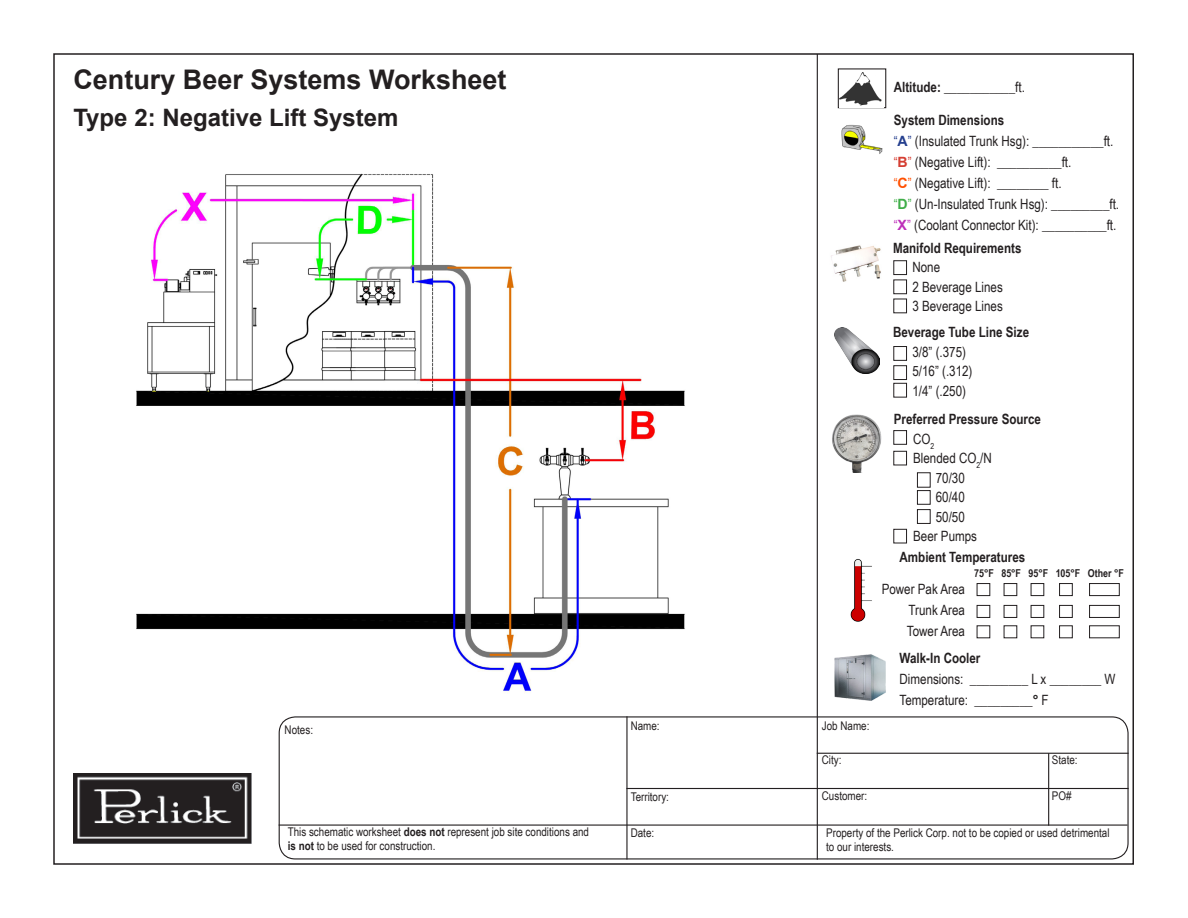
<style>
.page{position:relative;width:1188px;height:918px;background:#fff}
.page>*{position:absolute;margin:0;border:0;box-sizing:border-box;transform-origin:0 0}
.t1{font:700 27px "Arial";color:#231f20}
.t2{font:700 24px "Arial";color:#231f20}
.t3{font:14.1px "Arial Narrow";color:#231f20}
.t4{font:700 14.1px "Arial Narrow";color:#231f20}
.t5{font:12px/14.4px "Arial Narrow";color:#231f20}
.t6{font:700 10.8px "Arial Narrow";color:#231f20}
.s1{font-weight:700}
.s2{color:#253f8e}
.s3{font-family:"Arial";font-weight:700;color:#253f8e}
.s4{color:#d53f33}
.s5{font-family:"Arial";font-weight:700;color:#d53f33}
.s6{color:#ff5000}
.s7{font-family:"Arial";font-weight:700;color:#ff5000}
.s8{color:#40ae49}
.s9{font-family:"Arial";font-weight:700;color:#40ae49}
.s10{color:#bd2fb9}
.s11{font-family:"Arial";font-weight:700;color:#bd2fb9}
</style>
<div class="page">
<img style="left:136px;top:173px;width:549px;height:520px">
<img style="left:73px;top:773px;width:179px;height:70px">
<img style="left:835px;top:327px;width:44px;height:46px">
<div style="left:838px;top:68px;width:48px;height:40px;border:1px solid #231f20"></div>
<img style="left:840px;top:72px;width:43px;height:35px">
<img style="left:841px;top:124px;width:42px;height:30px">
<div style="left:893px;top:260px;width:14px;height:15px;border:1px solid #231f20"></div>
<div style="left:893px;top:346px;width:14px;height:15px;border:1px solid #231f20"></div>
<div style="left:893px;top:430px;width:14px;height:15px;border:1px solid #231f20"></div>
<div style="left:893px;top:280px;width:14px;height:14px;border:1px solid #231f20"></div>
<div style="left:893px;top:365px;width:14px;height:15px;border:1px solid #231f20"></div>
<div style="left:893px;top:451px;width:14px;height:14px;border:1px solid #231f20"></div>
<div style="left:893px;top:299px;width:14px;height:14px;border:1px solid #231f20"></div>
<div style="left:893px;top:383px;width:14px;height:14px;border:1px solid #231f20"></div>
<div style="left:917px;top:472px;width:14px;height:16px;border:1px solid #231f20"></div>
<div style="left:917px;top:490px;width:14px;height:15px;border:1px solid #231f20"></div>
<div style="left:917px;top:509px;width:14px;height:15px;border:1px solid #231f20"></div>
<div style="left:893px;top:529px;width:14px;height:14px;border:1px solid #231f20"></div>
<img style="left:832px;top:414px;width:50px;height:58px">
<img style="left:831px;top:245px;width:50px;height:37px">
<img style="left:850px;top:559px;width:22px;height:63px">
<img style="left:834px;top:654px;width:52px;height:47px">
<div style="left:977px;top:583px;width:13px;height:13px;border:1px solid #231f20"></div>
<div style="left:977px;top:605px;width:13px;height:13px;border:1px solid #231f20"></div>
<div style="left:1004px;top:583px;width:13px;height:13px;border:1px solid #231f20"></div>
<div style="left:1004px;top:605px;width:13px;height:13px;border:1px solid #231f20"></div>
<div style="left:1031px;top:583px;width:13px;height:13px;border:1px solid #231f20"></div>
<div style="left:1031px;top:605px;width:13px;height:13px;border:1px solid #231f20"></div>
<div style="left:1059px;top:583px;width:14px;height:13px;border:1px solid #231f20"></div>
<div style="left:1059px;top:605px;width:14px;height:13px;border:1px solid #231f20"></div>
<div style="left:1059px;top:625px;width:14px;height:13px;border:1px solid #231f20"></div>
<div style="left:1089px;top:583px;width:31px;height:13px;border:1px solid #231f20"></div>
<div style="left:1089px;top:605px;width:31px;height:13px;border:1px solid #231f20"></div>
<div style="left:1089px;top:625px;width:31px;height:13px;border:1px solid #231f20"></div>
<hr style="left:817px;top:54px;width:1px;height:806px;background:#231f20">
<div style="left:279px;top:716px;width:850px;height:144px;border:1px solid #231f20;border-radius:16px"></div>
<hr style="left:626px;top:716px;width:2px;height:144px;background:#231f20">
<hr style="left:817px;top:753px;width:312px;height:1px;background:#231f20">
<hr style="left:279px;top:825px;width:849px;height:1px;background:#231f20">
<hr style="left:626px;top:788px;width:503px;height:1px;background:#231f20">
<hr style="left:1048px;top:753px;width:1px;height:73px;background:#231f20">
<p class="t1" style="left:73px;top:61px;width:435px">Century Beer Systems Worksheet</p>
<p class="t2" style="left:73px;top:101px;width:326px">Type 2: Negative Lift System</p>
<p class="t5" style="left:285px;top:722px;width:30px">Notes:</p>
<p class="t5" style="left:631px;top:718px;width:30px">Name:</p>
<p class="t5" style="left:822px;top:718px;width:49px">Job Name:</p>
<p class="t5" style="left:822px;top:752px;width:21px">City:</p>
<p class="t5" style="left:631px;top:789px;width:40px">Territory:</p>
<p class="t5" style="left:822px;top:788px;width:47px">Customer:</p>
<p class="t3" style="left:894px;top:77px;width:133px"><span class="s1">Altitude:</span> ___________ft.</p>
<p class="t4" style="left:894px;top:110px;width:112px">System Dimensions</p>
<p class="t3" style="left:894px;top:131px;width:221px"><span class="s2">“</span><span class="s3">A</span><span class="s2">”</span> (Insulated Trunk Hsg): ___________ft.</p>
<p class="t3" style="left:894px;top:152px;width:179px"><span class="s4">“</span><span class="s5">B</span><span class="s4">”</span> (Negative Lift): __________ft.</p>
<p class="t3" style="left:894px;top:173px;width:169px"><span class="s6">“</span><span class="s7">C</span><span class="s6">”</span> (Negative Lift): ________ ft.</p>
<p class="t3" style="left:894px;top:194px;width:227px"><span class="s8">“</span><span class="s9">D</span><span class="s8">”</span> (Un-Insulated Trunk Hsg): _________ft.</p>
<p class="t3" style="left:894px;top:215px;width:224px"><span class="s10">“</span><span class="s11">X</span><span class="s10">”</span> (Coolant Connector Kit): __________ft.</p>
<p class="t4" style="left:893px;top:237px;width:130px">Manifold Requirements</p>
<p class="t3" style="left:912px;top:257px;width:29px">None</p>
<p class="t3" style="left:912px;top:277px;width:92px">2 Beverage Lines</p>
<p class="t3" style="left:912px;top:296px;width:92px">3 Beverage Lines</p>
<p class="t4" style="left:893px;top:322px;width:138px">Beverage Tube Line Size</p>
<p class="t3" style="left:912px;top:342px;width:55px">3/8” (.375)</p>
<p class="t3" style="left:912px;top:361px;width:62px">5/16” (.312)</p>
<p class="t3" style="left:912px;top:381px;width:55px">1/4” (.250)</p>
<p class="t4" style="left:894px;top:409px;width:149px">Preferred Pressure Source</p>
<p class="t3" style="left:913px;top:428px;width:23px">CO<sub>2</sub></p>
<p class="t3" style="left:913px;top:448px;width:80px">Blended CO<sub>2</sub>/N</p>
<p class="t3" style="left:936px;top:467px;width:31px">70/30</p>
<p class="t3" style="left:936px;top:487px;width:31px">60/40</p>
<p class="t3" style="left:936px;top:506px;width:31px">50/50</p>
<p class="t3" style="left:913px;top:526px;width:65px">Beer Pumps</p>
<p class="t4" style="left:900px;top:547px;width:127px">Ambient Temperatures</p>
<p class="t3" style="left:882px;top:579px;width:85px">Power Pak Area</p>
<p class="t3" style="left:909px;top:600px;width:58px">Trunk Area</p>
<p class="t3" style="left:907px;top:621px;width:60px">Tower Area</p>
<p class="t6" style="left:974px;top:565px;width:151px">75°F 85°F 95°F 105°F Other °F</p>
<p class="t4" style="left:900px;top:648px;width:82px">Walk-In Cooler</p>
<p class="t3" style="left:900px;top:669px;width:218px">Dimensions: _________ L x ________ W</p>
<p class="t3" style="left:900px;top:690px;width:151px">Temperature: _________<span class="s1">°</span> F</p>
<p class="t5" style="left:1052px;top:752px;width:27px">State:</p>
<p class="t5" style="left:1052px;top:788px;width:21px">PO#</p>
<p class="t5" style="left:288px;top:824px;width:303px">This schematic worksheet <span class="s1">does not</span> represent job site conditions and <span class="s1">is not</span> to be used for construction.</p>
<p class="t5" style="left:826px;top:825px;width:285px">Property of the Perlick Corp. not to be copied or used detrimental to our interests.</p>
<p class="t5" style="left:631px;top:825px;width:25px">Date:</p>
</div>
